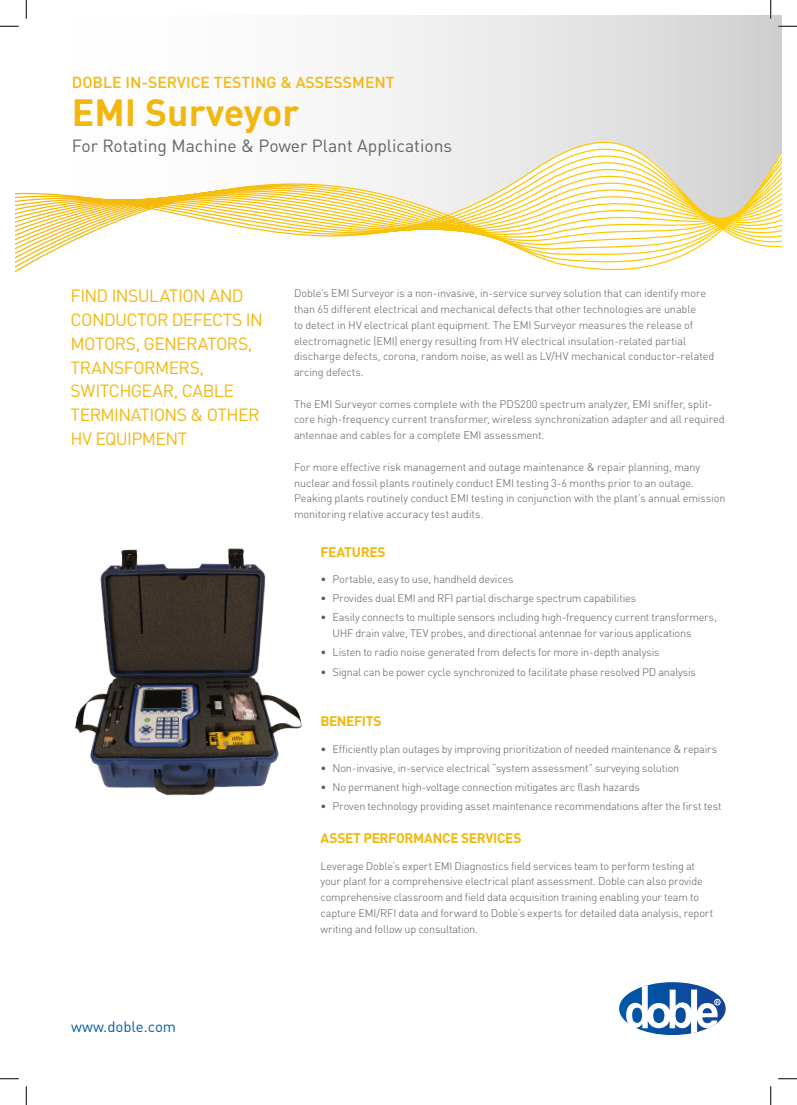
<style>
.page{position:relative;width:797px;height:1105px;background:#fff}
.page>*{position:absolute;margin:0;border:0;box-sizing:border-box;transform-origin:0 0}
.t1{font:700 37.5px "DIN Pro";color:#f2b70f}
.introduction{font:17.5px/23.8px "DIN Pro";letter-spacing:-.035em;color:#f2b70f}
.t2{font:17.5px "DIN Pro";color:#636366}
.t3{font:500 15.75px "DIN Pro";color:#f2b70f}
.introduction-2{font:15px "DIN Pro";color:#015dab}
.Content{font:700 13.75px "DIN Pro";letter-spacing:-.025em;color:#f2b70f}
.Content-2{font:300 10.88px/15.8px "DIN Pro";letter-spacing:-.01em;color:#57585a}
</style>
<div class="page">
<svg style="left:15px;top:74px;width:767px;height:199px"></svg>
<img style="left:74px;top:548px;width:228px;height:248px">
<svg style="left:619px;top:982px;width:106px;height:53px"></svg>
<svg style="left:0;top:25px;width:19px;height:2px"></svg>
<svg style="left:778px;top:25px;width:19px;height:2px"></svg>
<svg style="left:0;top:1078px;width:19px;height:1px"></svg>
<svg style="left:778px;top:1078px;width:19px;height:1px"></svg>
<svg style="left:25px;top:0;width:2px;height:19px"></svg>
<svg style="left:25px;top:1086px;width:2px;height:19px"></svg>
<svg style="left:770px;top:0;width:1px;height:19px"></svg>
<svg style="left:770px;top:1086px;width:1px;height:19px"></svg>
<p class="t3" style="left:72px;top:70px;width:324px">DOBLE IN-SERVICE TESTING &amp; ASSESSMENT</p>
<p class="t1" style="left:72px;top:81px;width:229px">EMI Surveyor</p>
<p class="t2" style="left:72px;top:132px;width:382px">For Rotating Machine &amp; Power Plant Applications</p>
<p class="introduction" style="left:71px;top:282px;width:194px">FIND INSULATION AND<br>CONDUCTOR DEFECTS IN<br>MOTORS, GENERATORS,<br>TRANSFORMERS,<br>SWITCHGEAR, CABLE<br>TERMINATIONS &amp; OTHER<br>HV EQUIPMENT</p>
<p class="Content-2" style="left:294px;top:285px;width:422px">Doble’s EMI Surveyor is a non-invasive, in-service survey solution that can identify more than 65 different electrical and mechanical defects that other technologies are unable<br>to detect in HV electrical plant equipment. The EMI Surveyor measures the release of electromagnetic (EMI) energy resulting from HV electrical insulation-related partial discharge defects, corona, random noise, as well as LV/HV mechanical conductor-related arcing defects.</p>
<p class="Content-2" style="left:294px;top:395px;width:432px">The EMI Surveyor comes complete with the PDS200 spectrum analyzer, EMI sniffer, split&shy;core high-frequency current transformer, wireless synchronization adapter and all required antennae and cables for a complete EMI assessment.</p>
<p class="Content-2" style="left:294px;top:458px;width:433px">For more effective risk management and outage maintenance &amp; repair planning, many nuclear and fossil plants routinely conduct EMI testing 3-6 months prior to an outage.<br>Peaking plants routinely conduct EMI testing in conjunction with the plant’s annual emission monitoring relative accuracy test audits.</p>
<p class="Content" style="left:320px;top:540px;width:67px">FEATURES</p>
<p class="Content-2" style="left:320px;top:570px;width:194px">• Portable, easy to use, handheld devices</p>
<p class="Content-2" style="left:320px;top:589px;width:317px">• Provides dual EMI and RFI partial discharge spectrum capabilities</p>
<p class="Content-2" style="left:332px;top:609px;width:386px;text-indent:-12px">• Easily connects to multiple sensors including high-frequency current transformers,<br>UHF drain valve, TEV probes, and directional antennae for various applications</p>
<p class="Content-2" style="left:320px;top:644px;width:340px">• Listen to radio noise generated from defects for more in-depth analysis</p>
<p class="Content-2" style="left:320px;top:663px;width:377px">• Signal can be power cycle synchronized to facilitate phase resolved PD analysis</p>
<p class="Content" style="left:320px;top:710px;width:63px">BENEFITS</p>
<p class="Content-2" style="left:320px;top:740px;width:398px">• Efficiently plan outages by improving prioritization of needed maintenance &amp; repairs</p>
<p class="Content-2" style="left:320px;top:759px;width:360px">• Non-invasive, in-service electrical “system assessment” surveying solution</p>
<p class="Content-2" style="left:320px;top:778px;width:321px">• No permanent high-voltage connection mitigates arc flash hazards</p>
<p class="Content-2" style="left:320px;top:797px;width:402px">• Proven technology providing asset maintenance recommendations after the first test</p>
<p class="Content" style="left:320px;top:827px;width:202px">ASSET PERFORMANCE SERVICES</p>
<p class="Content-2" style="left:320px;top:857px;width:394px">Leverage Doble’s expert EMI Diagnostics field services team to perform testing at your plant for a comprehensive electrical plant assessment. Doble can also provide comprehensive classroom and field data acquisition training enabling your team to capture EMI/RFI data and forward to Doble’s experts for detailed data analysis, report writing and follow up consultation.</p>
<p class="introduction-2" style="left:71px;top:1015px;width:106px">www.doble.com</p>
</div>
